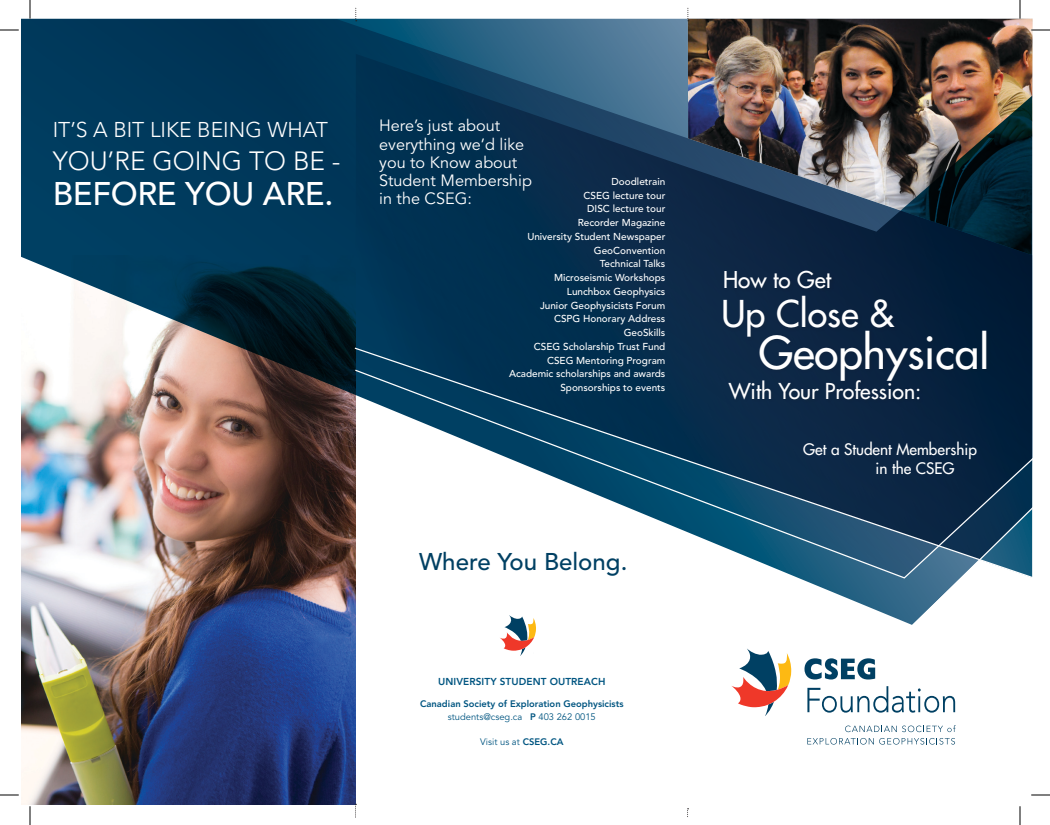
<style>
.page{position:relative;width:1050px;height:825px;background:#fff}
.page>*{position:absolute;margin:0;border:0;box-sizing:border-box;transform-origin:0 0}
.t1{font:44.12px "Futura";color:#fff}
.t2{font:36px "Futura";color:#fff}
.t3{font:500 32.5px "Avenir";letter-spacing:-.01em;color:#fff}
.t4{font:300 26.25px "Avenir";color:#fff}
.t5{font:500 24px "Avenir";color:#004063}
.t6{font:22.5px "Futura";color:#fff}
.t7{font:21.38px "Futura";color:#fff}
.t8{font:300 21.25px "Avenir";color:#fff}
.t9{font:16.25px/18.1px "Avenir";color:#fff}
.t10{font:15.5px/19.4px "Futura";color:#fff}
.t11{font:500 10px/13.8px "Avenir";color:#fff;text-align:right}
.t12{font:800 10px "Avenir";letter-spacing:.01em;color:#005581}
.t13{font:800 9.38px/12.5px "Avenir";color:#005581;text-align:center}
.t14{font:9.38px "Avenir";color:#005581}
.s1{font-weight:400}
.s2{font-weight:800}
</style>
<div class="page">
<img style="left:21px;top:625px;width:335px;height:180px">
<svg style="left:21px;top:578px;width:889px;height:47px"></svg>
<img style="left:21px;top:19px;width:1012px;height:559px">
<svg style="left:807px;top:686px;width:148px;height:27px"></svg>
<svg style="left:731px;top:648px;width:60px;height:68px"></svg>
<svg style="left:805px;top:658px;width:70px;height:22px"></svg>
<svg style="left:845px;top:725px;width:111px;height:7px"></svg>
<svg style="left:807px;top:738px;width:148px;height:7px"></svg>
<svg style="left:500px;top:615px;width:40px;height:41px"></svg>
<div style="left:723px;top:270px;width:113px;height:23px;background:#0e2542"></div>
<div style="left:722px;top:295px;width:177px;height:46px;background:#0d2441"></div>
<div style="left:758px;top:329px;width:233px;height:56px;background:#0a223f"></div>
<svg style="left:910px;top:583px;width:45px;height:42px"></svg>
<svg style="left:353px;top:347px;width:680px;height:236px"></svg>
<svg style="left:355px;top:8px;width:2px;height:13px"></svg>
<svg style="left:355px;top:804px;width:1px;height:14px"></svg>
<svg style="left:0;top:29px;width:19px;height:2px"></svg>
<svg style="left:1031px;top:29px;width:19px;height:2px"></svg>
<svg style="left:0;top:794px;width:19px;height:2px"></svg>
<svg style="left:1031px;top:794px;width:19px;height:2px"></svg>
<svg style="left:29px;top:0;width:2px;height:19px"></svg>
<svg style="left:29px;top:806px;width:2px;height:19px"></svg>
<svg style="left:1019px;top:0;width:2px;height:19px"></svg>
<svg style="left:1019px;top:806px;width:2px;height:19px"></svg>
<h3 class="t8" style="left:53px;top:118px;width:277px">IT’S A BIT LIKE BEING WHAT</h3>
<h3 class="t4" style="left:53px;top:145px;width:289px">YOU’RE GOING TO BE -</h3>
<h3 class="t3" style="left:53px;top:175px;width:282px">BEFORE YOU ARE.</h3>
<h3 class="t9" style="left:379px;top:117px;width:154px">Here’s just about everything we’d like you to Know about<br>Student Membership in the CSEG:</h3>
<p class="t11" style="left:509px;top:175px;width:158px">Doodletrain<br>CSEG lecture tour<br>DISC lecture tour<br>Recorder Magazine<br>University Student Newspaper<br>GeoConvention<br>Technical Talks<br>Microseismic Workshops<br>Lunchbox Geophysics<br>Junior Geophysicists Forum<br>CSPG Honorary Address<br>GeoSkills<br>CSEG Scholarship Trust Fund<br>CSEG Mentoring Program<br>Academic scholarships and awards<br>Sponsorships to events</p>
<h3 class="t5" style="left:419px;top:548px;width:210px">Where You Belong.</h3>
<p class="t12" style="left:438px;top:675px;width:169px">UNIVERSITY STUDENT OUTREACH</p>
<p class="t13" style="left:420px;top:698px;width:205px">Canadian Society of Exploration Geophysicists <span class="s1">students@cseg.ca</span> P <span class="s1">403 262 0015</span></p>
<p class="t14" style="left:480px;top:736px;width:85px">Visit us at <span class="s2">CSEG.CA</span></p>
<h3 class="t6" style="left:723px;top:266px;width:110px">How to Get</h3>
<h2 class="t2" style="left:722px;top:291px;width:174px">Up Close &amp;</h2>
<h1 class="t1" style="left:759px;top:324px;width:232px">Geophysical</h1>
<h3 class="t7" style="left:729px;top:377px;width:194px">With Your Profession:</h3>
<h3 class="t10" style="left:876px;top:439px;width:103px;text-indent:-72px">Get a Student Membership in the CSEG</h3>
</div>
